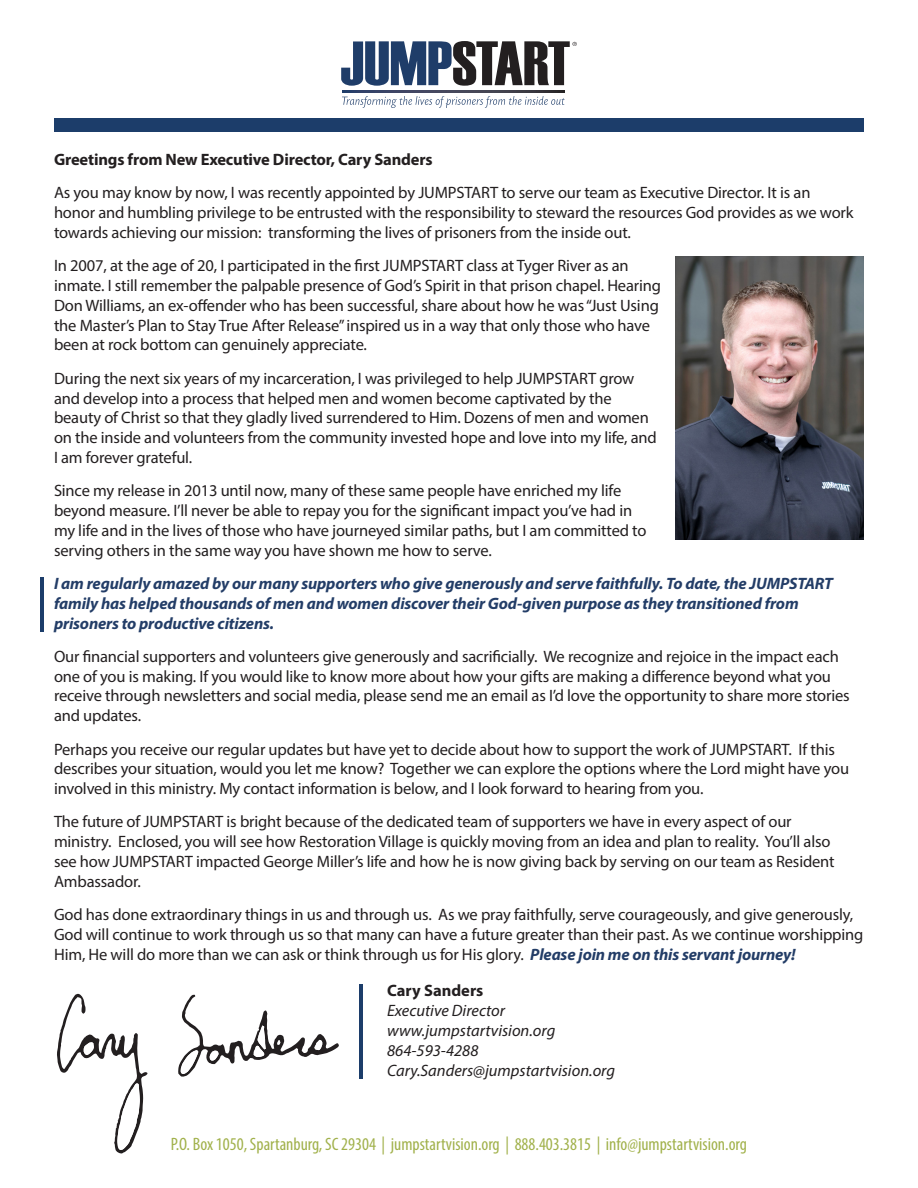
<style>
.page{position:relative;width:918px;height:1188px;background:#fff}
.page>*{position:absolute;margin:0;border:0;box-sizing:border-box;transform-origin:0 0}
.t1{font:condensed 18px "Myriad Pro";color:#a1b14b}
.t2{font:16.5px/19.8px "Myriad Pro";letter-spacing:-.01em;color:#231f20}
.t3{font:italic 700 16.5px/19.8px "Myriad Pro";letter-spacing:-.01em;color:#233d67}
.t4{font:italic 16.5px "Myriad Pro";color:#231f20}
.t5{font:700 16.5px "Myriad Pro";letter-spacing:-.01em;color:#231f20}
.s1{font-weight:700;font-style:italic;color:#233d67}
</style>
<div class="page">
<svg style="left:342px;top:90px;width:223px;height:2px"></svg>
<svg style="left:342px;top:96px;width:223px;height:12px"></svg>
<svg style="left:341px;top:41px;width:236px;height:45px"></svg>
<svg style="left:178px;top:995px;width:161px;height:82px"></svg>
<svg style="left:57px;top:994px;width:90px;height:160px"></svg>
<hr style="left:359px;top:984px;width:4px;height:94px;background:#1c3d6a">
<hr style="left:40px;top:577px;width:3px;height:55px;background:#1c3d6a">
<div style="left:54px;top:118px;width:810px;height:14px;background:#1c3d6a"></div>
<img style="left:675px;top:256px;width:189px;height:284px">
<p class="t5" style="left:54px;top:149px;width:380px">Greetings from New Executive Director, Cary Sanders</p>
<p class="t2" style="left:54px;top:183px;width:801px">As you may know by now, I was recently appointed by JUMPSTART to serve our team as Executive Director. It is an honor and humbling privilege to be entrusted with the responsibility to steward the resources God provides as we work towards achieving our mission: transforming the lives of prisoners from the inside out.</p>
<p class="t2" style="left:54px;top:256px;width:609px">In 2007, at the age of 20, I participated in the first JUMPSTART class at Tyger River as an inmate. I still remember the palpable presence of God’s Spirit in that prison chapel. Hearing Don Williams, an ex-offender who has been successful, share about how he was “Just Using the Master’s Plan to Stay True After Release” inspired us in a way that only those who have been at rock bottom can genuinely appreciate.</p>
<p class="t2" style="left:54px;top:368px;width:604px">During the next six years of my incarceration, I was privileged to help JUMPSTART grow and develop into a process that helped men and women become captivated by the beauty of Christ so that they gladly lived surrendered to Him. Dozens of men and women on the inside and volunteers from the community invested hope and love into my life, and I am forever grateful.</p>
<p class="t2" style="left:54px;top:481px;width:594px">Since my release in 2013 until now, many of these same people have enriched my life beyond measure. I’ll never be able to repay you for the significant impact you’ve had in my life and in the lives of those who have journeyed similar paths, but I am committed to serving others in the same way you have shown me how to serve.</p>
<p class="t3" style="left:54px;top:573px;width:780px">I am regularly amazed by our many supporters who give generously and serve faithfully. To date, the JUMPSTART family has helped thousands of men and women discover their God-given purpose as they transitioned from prisoners to productive citizens.</p>
<p class="t2" style="left:54px;top:646px;width:797px">Our financial supporters and volunteers give generously and sacrificially. We recognize and rejoice in the impact each one of you is making. If you would like to know more about how your gifts are making a difference beyond what you receive through newsletters and social media, please send me an email as I’d love the opportunity to share more stories and updates.</p>
<p class="t2" style="left:54px;top:739px;width:797px">Perhaps you receive our regular updates but have yet to decide about how to support the work of JUMPSTART. If this describes your situation, would you let me know? Together we can explore the options where the Lord might have you involved in this ministry. My contact information is below, and I look forward to hearing from you.</p>
<p class="t2" style="left:54px;top:812px;width:782px">The future of JUMPSTART is bright because of the dedicated team of supporters we have in every aspect of our ministry. Enclosed, you will see how Restoration Village is quickly moving from an idea and plan to reality. You’ll also see how JUMPSTART impacted George Miller’s life and how he is now giving back by serving on our team as Resident Ambassador.</p>
<p class="t2" style="left:54px;top:904px;width:811px">God has done extraordinary things in us and through us. As we pray faithfully, serve courageously, and give generously,<br>God will continue to work through us so that many can have a future greater than their past. As we continue worshipping<br>Him, He will do more than we can ask or think through us for His glory. <span class="s1">Please join me on this servant journey!</span></p>
<p class="t5" style="left:387px;top:980px;width:98px">Cary Sanders</p>
<p class="t4" style="left:387px;top:1000px;width:119px">Executive Director</p>
<p class="t4" style="left:387px;top:1020px;width:170px">www.jumpstartvision.org</p>
<p class="t4" style="left:387px;top:1040px;width:93px">864-593-4288</p>
<p class="t4" style="left:387px;top:1060px;width:229px">Cary.Sanders@jumpstartvision.org</p>
<p class="t1" style="left:171px;top:1133px;width:578px">P.O. Box 1050, Spartanburg, SC 29304 | jumpstartvision.org | 888.403.3815 | info@jumpstartvision.org</p>
</div>
